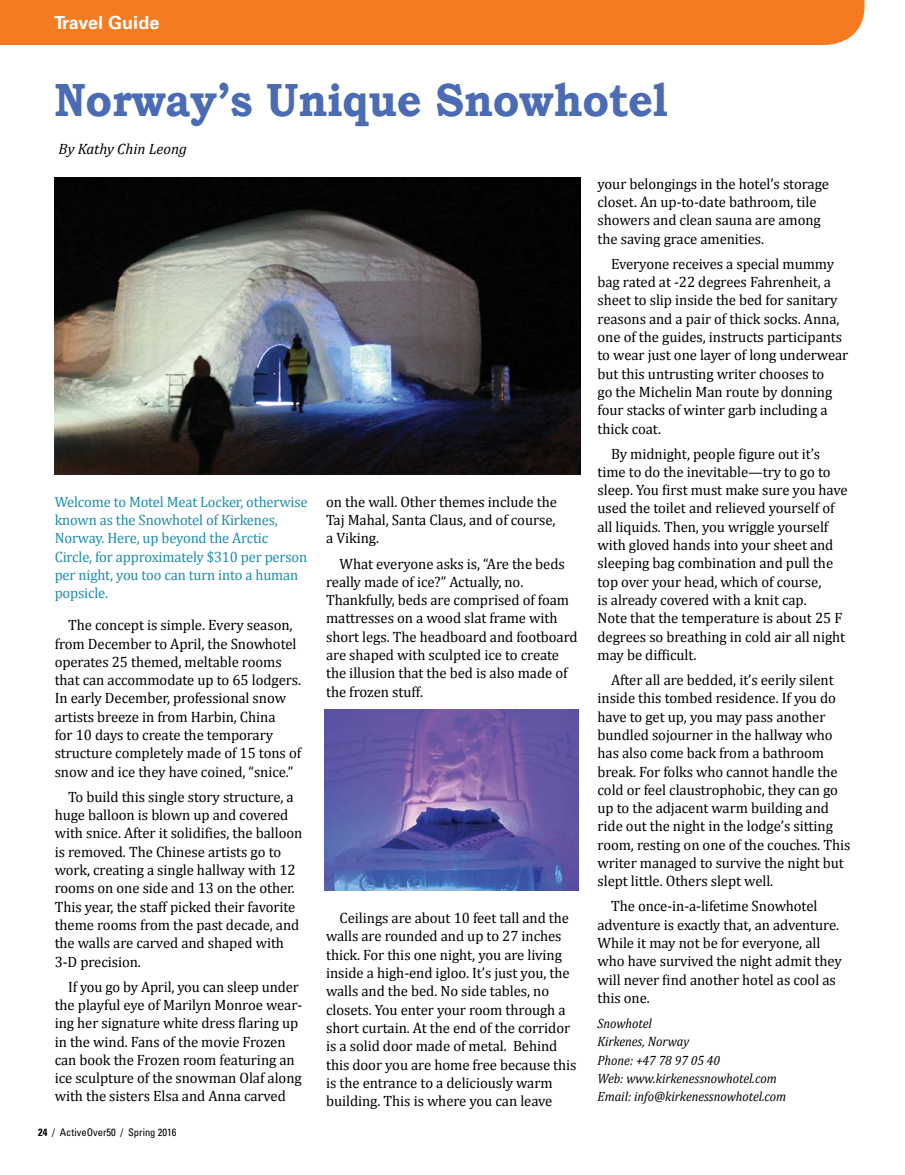
<style>
.page{position:relative;width:905px;height:1175px;background:#fff}
.page>*{position:absolute;margin:0;border:0;box-sizing:border-box;transform-origin:0 0}
.t1{font:700 46.5px "Bookman Old Style";letter-spacing:-.01em;color:#4b6cb4;scale:.93 1}
.t2{font:700 18px "Univers";color:#fff}
.t3{font:15px/18.3px "Cambria";letter-spacing:-.005em;color:#000}
.t4{font:15px/18.3px "Cambria";letter-spacing:-.01em;color:#1c8dad}
.t5{font:italic 15px "Cambria";color:#000}
.t6{font:italic 13.5px/18.3px "Cambria";color:#000;scale:.93 1}
.t7{font:condensed 10.5px "Univers LT Std";color:#000}
.s1{font-weight:700}
</style>
<div class="page">
<div style="left:0;top:0;width:864px;height:45px;background:#f47b20"></div>
<img style="left:54px;top:177px;width:526px;height:298px">
<img style="left:324px;top:710px;width:254px;height:180px">
<p class="t2" style="left:54px;top:12px;width:107px">Travel Guide</p>
<h1 class="t1" style="left:54px;top:72px;width:661px">Norway’s Unique Snowhotel</h1>
<p class="t5" style="left:59px;top:138px;width:130px">By Kathy Chin Leong</p>
<p class="t4" style="left:55px;top:492px;width:254px">Welcome to Motel Meat Locker, otherwise known as the Snowhotel of Kirkenes, Norway. Here, up beyond the Arctic Circle, for approximately $310 per person per night, you too can turn into a human popsicle.</p>
<p class="t3" style="left:55px;top:616px;width:248px;text-indent:13px">The concept is simple. Every season, from December to April, the Snowhotel operates 25 themed, meltable rooms that can accommodate up to 65 lodgers.<br>In early December, professional snow artists breeze in from Harbin, China<br>for 10 days to create the temporary structure completely made of 15 tons of snow and ice they have coined, “snice.”</p>
<p class="t3" style="left:55px;top:787px;width:249px;text-indent:13px">To build this single story structure, a huge balloon is blown up and covered with snice. After it solidifies, the balloon is removed. The Chinese artists go to work, creating a single hallway with 12 rooms on one side and 13 on the other.<br>This year, the staff picked their favorite theme rooms from the past decade, and the walls are carved and shaped with 3-D precision.</p>
<p class="t3" style="left:55px;top:977px;width:249px;text-indent:14px">If you go by April, you can sleep under the playful eye of Marilyn Monroe wear&shy;ing her signature white dress flaring up in the wind. Fans of the movie Frozen can book the Frozen room featuring an ice sculpture of the snowman Olaf along with the sisters Elsa and Anna carved</p>
<p class="t7" style="left:38px;top:1125px;width:140px"><span class="s1">24</span> / ActiveOver50 / Spring 2016</p>
<p class="t3" style="left:326px;top:492px;width:232px;text-align:justify">on the wall. Other themes include the Taj Mahal, Santa Claus, and of course, a Viking.</p>
<p class="t3" style="left:326px;top:554px;width:253px;text-indent:13px">What everyone asks is, “Are the beds really made of ice?” Actually, no.<br>Thankfully, beds are comprised of foam mattresses on a wood slat frame with short legs. The headboard and footboard are shaped with sculpted ice to create the illusion that the bed is also made of the frozen stuff.</p>
<p class="t3" style="left:326px;top:908px;width:252px;text-indent:13px">Ceilings are about 10 feet tall and the walls are rounded and up to 27 inches thick. For this one night, you are living inside a high-end igloo. It’s just you, the walls and the bed. No side tables, no closets. You enter your room through a short curtain. At the end of the corridor is a solid door made of metal. Behind this door you are home free because this is the entrance to a deliciously warm building. This is where you can leave</p>
<p class="t3" style="left:597px;top:174px;width:233px">your belongings in the hotel’s storage closet. An up-to-date bathroom, tile showers and clean sauna are among the saving grace amenities.</p>
<p class="t3" style="left:597px;top:254px;width:252px;text-indent:13px">Everyone receives a special mummy bag rated at -22 degrees Fahrenheit, a sheet to slip inside the bed for sanitary reasons and a pair of thick socks. Anna, one of the guides, instructs participants to wear just one layer of long underwear but this untrusting writer chooses to<br>go the Michelin Man route by donning four stacks of winter garb including a thick coat.</p>
<p class="t3" style="left:597px;top:444px;width:252px;text-indent:13px">By midnight, people figure out it’s time to do the inevitable—try to go to sleep. You first must make sure you have used the toilet and relieved yourself of all liquids. Then, you wriggle yourself with gloved hands into your sheet and sleeping bag combination and pull the top over your head, which of course,<br>is already covered with a knit cap.<br>Note that the temperature is about 25 F degrees so breathing in cold air all night may be difficult.</p>
<p class="t3" style="left:597px;top:670px;width:254px;text-indent:13px">After all are bedded, it’s eerily silent inside this tombed residence. If you do have to get up, you may pass another bundled sojourner in the hallway who has also come back from a bathroom break. For folks who cannot handle the cold or feel claustrophobic, they can go up to the adjacent warm building and ride out the night in the lodge’s sitting room, resting on one of the couches. This writer managed to survive the night but slept little. Others slept well.</p>
<p class="t3" style="left:597px;top:897px;width:246px;text-indent:13px">The once-in-a-lifetime Snowhotel adventure is exactly that, an adventure.<br>While it may not be for everyone, all who have survived the night admit they will never find another hotel as cool as this one.</p>
<p class="t6" style="left:597px;top:1013px;width:204px">Snowhotel<br>Kirkenes, Norway<br>Phone: +47 78 97 05 40<br>Web: www.kirkenessnowhotel.com<br>Email: info@kirkenessnowhotel.com</p>
</div>
